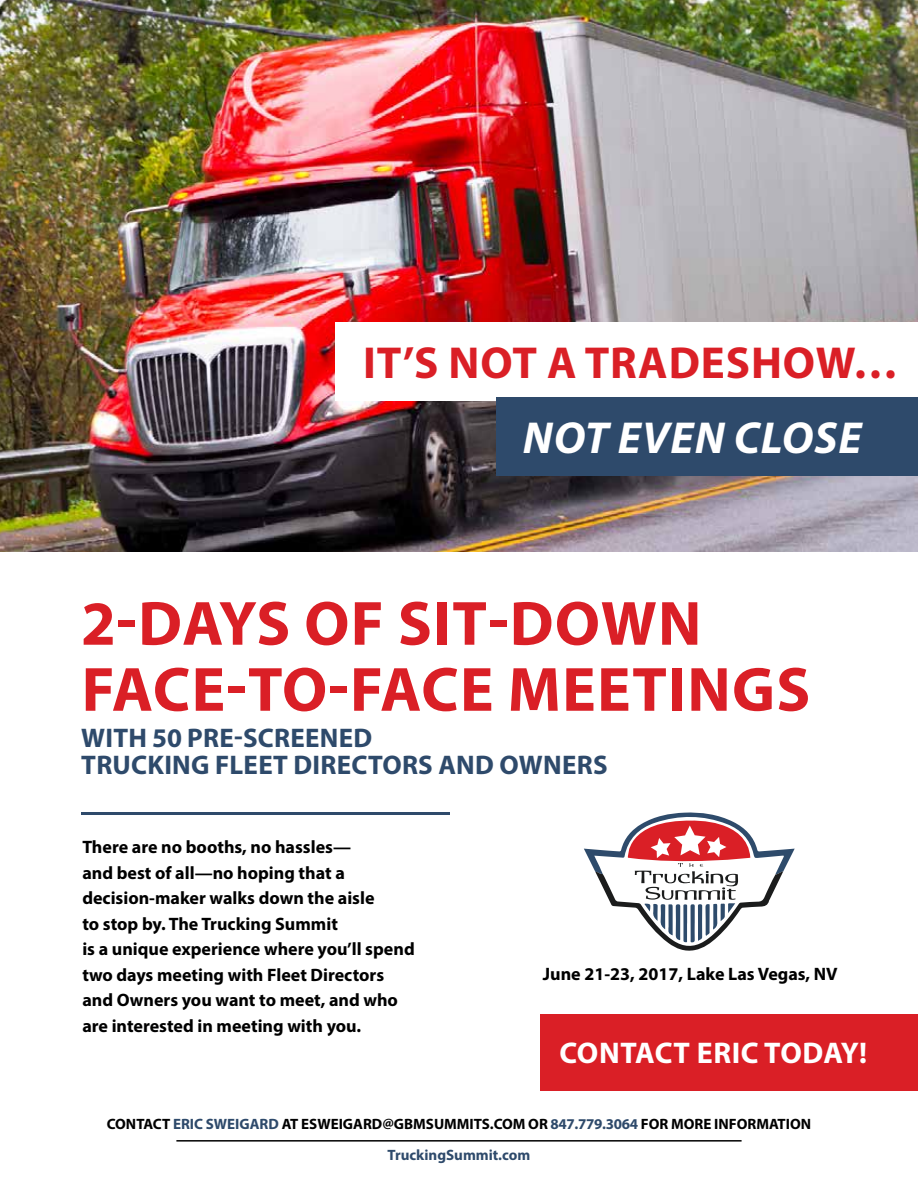
<style>
.page{position:relative;width:918px;height:1188px;background:#fff}
.page>*{position:absolute;margin:0;border:0;box-sizing:border-box;transform-origin:0 0}
.t1{font:700 63px/66px "Myriad Pro";letter-spacing:.02em;color:#da1f26}
.t2{font:700 45px "Myriad Pro";letter-spacing:.02em;color:#da1f26}
.t3{font:italic 700 45px "Myriad Pro";letter-spacing:.02em;color:#fff}
.t4{font:700 30px "Myriad Pro";letter-spacing:.02em;color:#fff}
.t5{font:700 27px/27px "Myriad Pro";letter-spacing:.01em;color:#2e4a6b}
.t6{font:700 18px/25.5px "Myriad Pro";color:#000}
.t7{font:700 15px "Myriad Pro";color:#000}
.t8{font:700 15px "Myriad Pro";color:#2e4a6b}
.s1{color:#2e4a6b}
</style>
<div class="page">
<hr style="left:176px;top:1140px;width:566px;height:2px;background:#000">
<img style="left:0;top:0;width:918px;height:551px">
<hr style="left:81px;top:812px;width:369px;height:3px;background:#2e4a6b">
<div style="left:336px;top:322px;width:582px;height:79px;background:#fff"></div>
<div style="left:496px;top:397px;width:422px;height:79px;background:#2e4a6b"></div>
<svg style="left:584px;top:813px;width:211px;height:138px"></svg>
<div style="left:541px;top:1014px;width:377px;height:76px;background:#da1f26"></div>
<h2 class="t2" style="left:363px;top:334px;width:536px">IT’S NOT A TRADESHOW…</h2>
<h2 class="t3" style="left:523px;top:409px;width:340px">NOT EVEN CLOSE</h2>
<h1 class="t1" style="left:81px;top:588px;width:731px">2-DAYS OF SIT-DOWN<br>FACE-TO-FACE MEETINGS</h1>
<h3 class="t5" style="left:81px;top:723px;width:528px">WITH 50 PRE-SCREENED<br>TRUCKING FLEET DIRECTORS AND OWNERS</h3>
<p class="t6" style="left:82px;top:834px;width:334px">There are no booths, no hassles—<br>and best of all—no hoping that a decision-maker walks down the aisle<br>to stop by. The Trucking Summit<br>is a unique experience where you’ll spend two days meeting with Fleet Directors and Owners you want to meet, and who are interested in meeting with you.</p>
<p class="t6" style="left:543px;top:960px;width:296px">June 21-23, 2017, Lake Las Vegas, NV</p>
<h3 class="t4" style="left:559px;top:1034px;width:309px">CONTACT ERIC TODAY!</h3>
<p class="t7" style="left:107px;top:1114px;width:706px">CONTACT <span class="s1">ERIC SWEIGARD</span> AT ESWEIGARD@GBMSUMMITS.COM OR <span class="s1">847.779.3064</span> FOR MORE INFORMATION</p>
<p class="t8" style="left:388px;top:1146px;width:144px">TruckingSummit.com</p>
</div>
